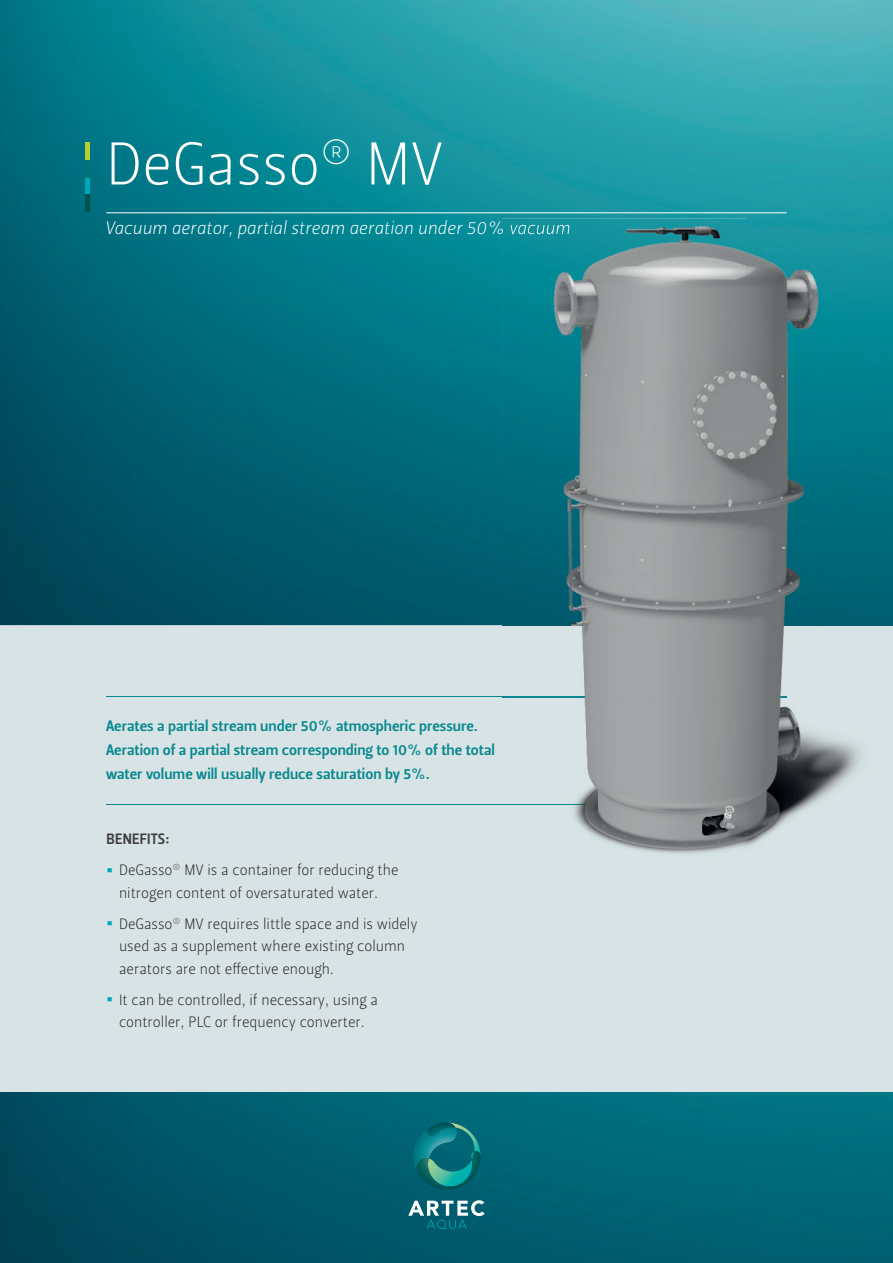
<style>
.page{position:relative;width:893px;height:1263px;background:#d8e3e5}
.page>*{position:absolute;margin:0;border:0;box-sizing:border-box;transform-origin:0 0}
.t1{font:60px "Leitura Sans Grot 1";color:#fff}
.t2{font:18px "Leitura Sans Italic 1";color:#fff}
.t3{font:15px/22.5px "Leitura Sans Grot 1";color:#231f20;text-align:center}
.t4{font:15px/24px "Leitura Sans Grot 3";color:#08888f}
.t5{font:15px "Leitura Sans Grot 3";letter-spacing:.015em;color:#3e3e3f}
.s1{font-size:27px;color:#00a8b9}
</style>
<div class="page">
<img style="left:0;top:0;width:893px;height:625px">
<div style="left:85px;top:177px;width:5px;height:17px;background:#00a8b9"></div>
<div style="left:85px;top:194px;width:5px;height:17px;background:#004f51"></div>
<div style="left:85px;top:160px;width:5px;height:17px;background:#00747b"></div>
<div style="left:85px;top:143px;width:5px;height:17px;background:#b6cf2f"></div>
<hr style="left:106px;top:213px;width:681px;height:1px;background:#fff">
<img style="left:0;top:1093px;width:893px;height:170px">
<svg style="left:408px;top:1200px;width:77px;height:29px;background:#3a8391"></svg>
<svg style="left:413px;top:1123px;width:67px;height:67px;background:#0e787d"></svg>
<hr style="left:106px;top:697px;width:681px;height:1px;background:#08888f">
<hr style="left:106px;top:804px;width:681px;height:1px;background:#08888f">
<img style="left:502px;top:219px;width:391px;height:635px">
<img style="left:502px;top:220px;width:67px;height:19px">
<img style="left:502px;top:697px;width:285px;height:1px">
<img style="left:502px;top:804px;width:285px;height:1px">
<h1 class="t1" style="left:106px;top:129px;width:339px">DeGasso<sup>®</sup> MV</h1>
<p class="t2" style="left:105px;top:217px;width:467px">Vacuum aerator, partial stream aeration under 50% vacuum</p>
<p class="t4" style="left:106px;top:714px;width:390px">Aerates a partial stream under 50% atmospheric pressure.<br>Aeration of a partial stream corresponding to 10% of the total water volume will usually reduce saturation by 5%.</p>
<p class="t5" style="left:106px;top:830px;width:65px">BENEFITS:</p>
<p class="t3" style="left:106px;top:859px;width:294px"><span class="s1">•</span> DeGasso<sup>®</sup> MV is a container for reducing the nitrogen content of oversaturated water.</p>
<p class="t3" style="left:119px;top:912px;width:300px;text-align:left;text-indent:-13px"><span class="s1">•</span> DeGasso<sup>®</sup> MV requires little space and is widely used as a supplement where existing column aerators are not effective enough.</p>
<p class="t3" style="left:106px;top:988px;width:273px"><span class="s1">•</span> It can be controlled, if necessary, using a controller, PLC or frequency converter.</p>
</div>
